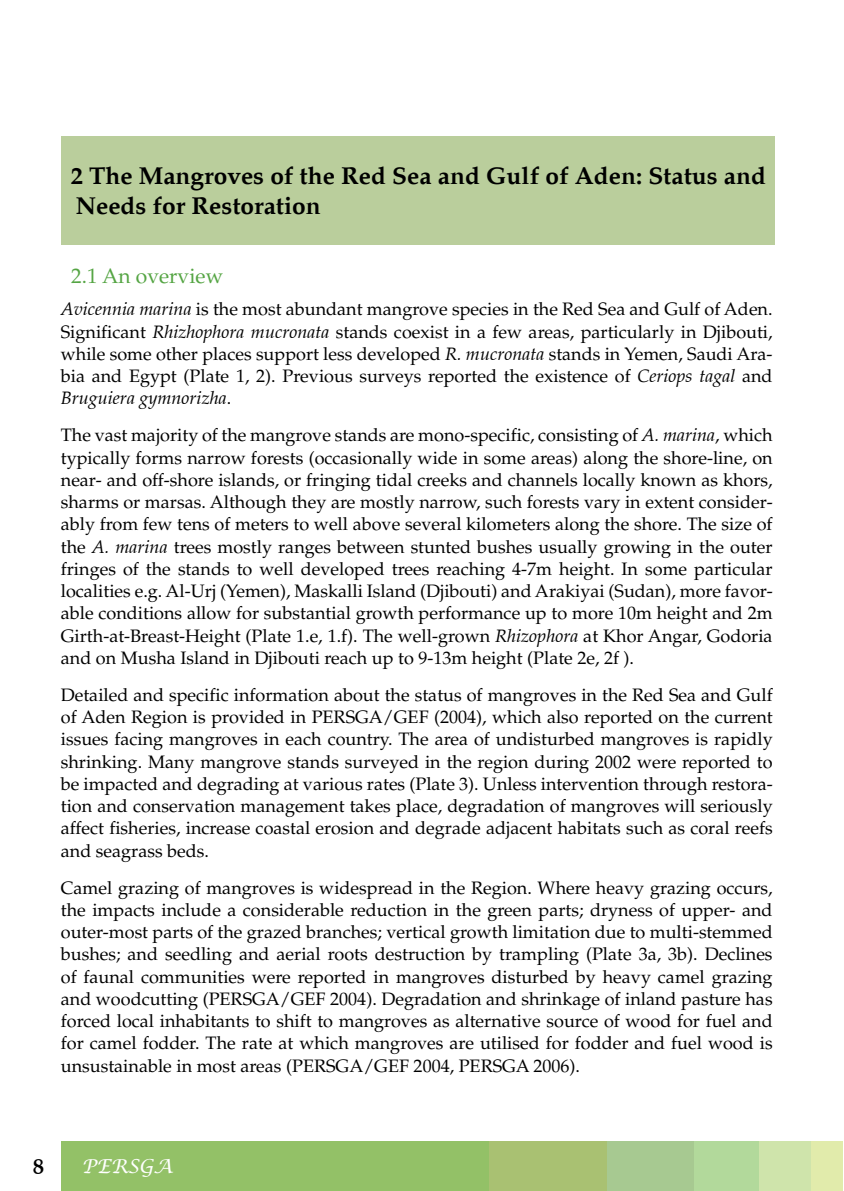
<style>
.page{position:relative;width:844px;height:1191px;background:#fff}
.page>*{position:absolute;margin:0;border:0;box-sizing:border-box;transform-origin:0 0}
.t1{font:700 24.5px/29.4px "Palatino LT";color:#000}
.t2{font:700 22.75px "Palatino";color:#000}
.t3{font:21px "Palatino";color:#55a544}
.t4{font:italic 19.25px "Lucida Calligraphy";color:#fff}
.t5{font:18.03px/22.2px "Palatino";color:#000;text-align:justify}
.s1{font-style:italic}
</style>
<div class="page">
<div style="left:61px;top:1141px;width:781px;height:49px;background:#93c167"></div>
<div style="left:489px;top:1140px;width:118px;height:50px;background:#a9c172"></div>
<div style="left:607px;top:1141px;width:86px;height:49px;background:#a7c991"></div>
<div style="left:693px;top:1141px;width:66px;height:49px;background:#b2d99b"></div>
<div style="left:759px;top:1141px;width:53px;height:49px;background:#cfe4ab"></div>
<div style="left:811px;top:1141px;width:31px;height:49px;background:#e1ebab"></div>
<div style="left:61px;top:136px;width:713px;height:108px;background:#bace9c"></div>
<h1 class="t1" style="left:71px;top:161px;width:696px">2 The Mangroves of the Red Sea and Gulf of Aden: Status and<br>Needs for Restoration</h1>
<p class="t3" style="left:71px;top:264px;width:153px">2.1 An overview</p>
<p class="t5" style="left:61px;top:298px;width:713px"><span class="s1">Avicennia marina</span> is the most abundant mangrove species in the Red Sea and Gulf of Aden.<br>Significant <span class="s1">Rhizhophora mucronata</span> stands coexist in a few areas, particularly in Djibouti, while some other places support less developed <span class="s1">R. mucronata</span> stands in Yemen, Saudi Ara&shy;bia and Egypt (Plate 1, 2). Previous surveys reported the existence of <span class="s1">Ceriops tagal</span> and <span class="s1">Bruguiera gymnorizha</span>.</p>
<p class="t5" style="left:61px;top:424px;width:713px">The vast majority of the mangrove stands are mono-specific, consisting of <span class="s1">A. marina</span>, which typically forms narrow forests (occasionally wide in some areas) along the shore-line, on near- and off-shore islands, or fringing tidal creeks and channels locally known as khors, sharms or marsas. Although they are mostly narrow, such forests vary in extent consider&shy;ably from few tens of meters to well above several kilometers along the shore. The size of the <span class="s1">A. marina</span> trees mostly ranges between stunted bushes usually growing in the outer fringes of the stands to well developed trees reaching 4-7m height. In some particular localities e.g. Al-Urj (Yemen), Maskalli Island (Djibouti) and Arakiyai (Sudan), more favor&shy;able conditions allow for substantial growth performance up to more 10m height and 2m Girth-at-Breast-Height (Plate 1.e, 1.f). The well-grown <span class="s1">Rhizophora</span> at Khor Angar, Godoria and on Musha Island in Djibouti reach up to 9-13m height (Plate 2e, 2f ).</p>
<p class="t5" style="left:61px;top:684px;width:713px">Detailed and specific information about the status of mangroves in the Red Sea and Gulf of Aden Region is provided in PERSGA/GEF (2004), which also reported on the current issues facing mangroves in each country. The area of undisturbed mangroves is rapidly shrinking. Many mangrove stands surveyed in the region during 2002 were reported to be impacted and degrading at various rates (Plate 3). Unless intervention through restora&shy;tion and conservation management takes place, degradation of mangroves will seriously affect fisheries, increase coastal erosion and degrade adjacent habitats such as coral reefs and seagrass beds.</p>
<p class="t5" style="left:61px;top:876px;width:713px">Camel grazing of mangroves is widespread in the Region. Where heavy grazing occurs, the impacts include a considerable reduction in the green parts; dryness of upper- and outer-most parts of the grazed branches; vertical growth limitation due to multi-stemmed bushes; and seedling and aerial roots destruction by trampling (Plate 3a, 3b). Declines of faunal communities were reported in mangroves disturbed by heavy camel grazing and woodcutting (PERSGA/GEF 2004). Degradation and shrinkage of inland pasture has forced local inhabitants to shift to mangroves as alternative source of wood for fuel and for camel fodder. The rate at which mangroves are utilised for fodder and fuel wood is unsustainable in most areas (PERSGA/GEF 2004, PERSGA 2006).</p>
<p class="t2" style="left:33px;top:1153px;width:13px">8</p>
<p class="t4" style="left:82px;top:1154px;width:92px">PERSGA</p>
</div>
